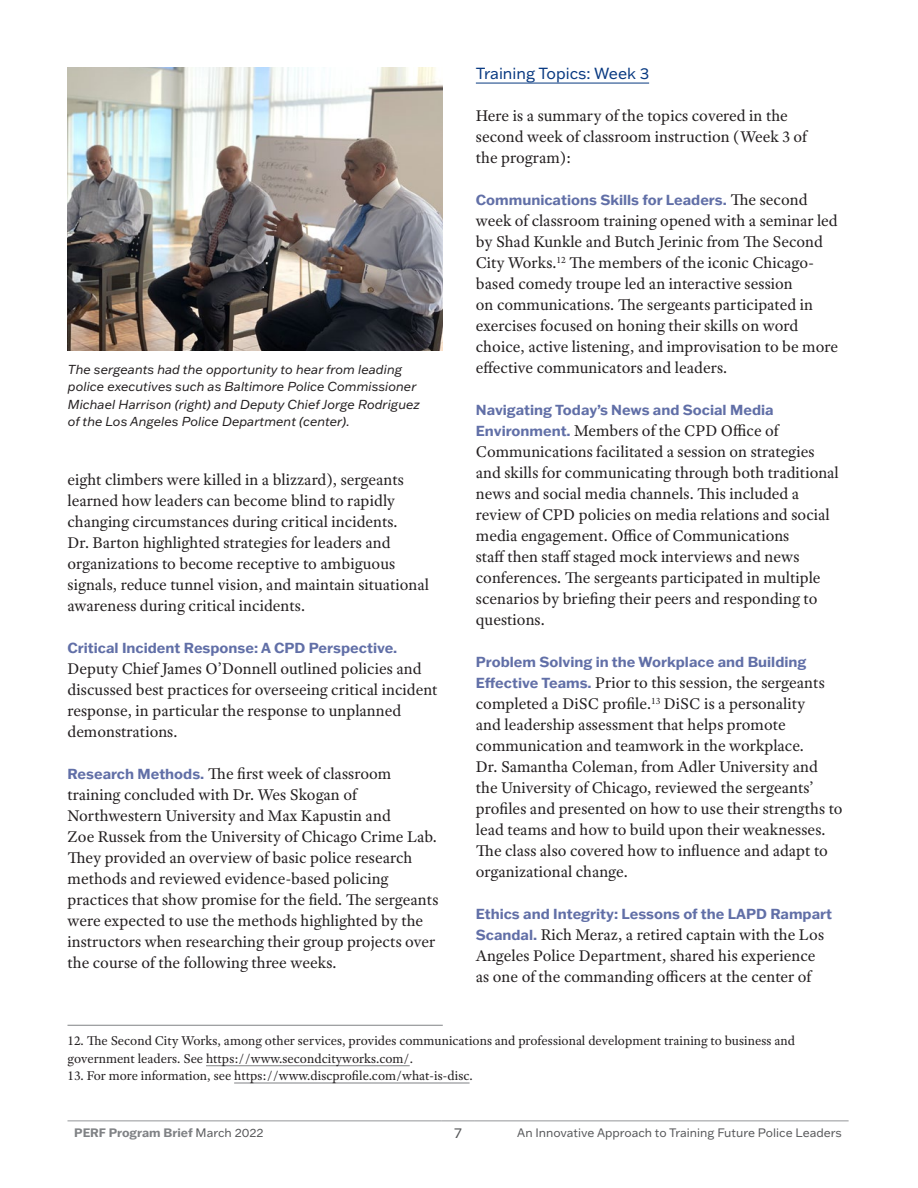
<style>
.page{position:relative;width:918px;height:1188px;background:#fff}
.page>*{position:absolute;margin:0;border:0;box-sizing:border-box;transform-origin:0 0}
.t1{font:16.5px/21px "Adobe Text Pro";color:#231f20}
.t2{font:15.75px "Franklin Gothic ATF";color:#083981}
.t3{font:700 14.25px "Franklin Gothic ATF";color:#616fa7}
.t4{font:14.25px "Franklin Gothic ATF";color:#57585a}
.footnote{font:13.5px/17.2px "Adobe Text Pro";color:#231f20}
.t5{font:italic 12.75px/17.2px "Franklin Gothic ATF";color:#231f20}
.t6{font:12px "Franklin Gothic ATF";color:#57585a}
.t7{font:700 12px "Franklin Gothic ATF";color:#808285}
.s1{font-family:"Franklin Gothic ATF";font-weight:700;font-size:14.25px;color:#616fa7}
.s2{font-family:"Adobe Text Pro";font-weight:400;font-size:16.5px;color:#231f20}
.s3{font-weight:400;color:#57585a}
</style>
<div class="page">
<hr style="left:68px;top:1120px;width:373px;height:1px;background:#939598">
<hr style="left:441px;top:1120px;width:34px;height:1px;background:#939598">
<hr style="left:475px;top:1120px;width:374px;height:1px;background:#939598">
<hr style="left:68px;top:1025px;width:375px;height:1px;background:#808285">
<hr style="left:206px;top:1065px;width:204px;height:1px;background:#808285">
<hr style="left:234px;top:1083px;width:236px;height:1px;background:#808285">
<hr style="left:476px;top:83px;width:173px;height:1px;background:#083981">
<img style="left:68px;top:68px;width:374px;height:283px">
<p class="t5" style="left:68px;top:361px;width:354px">The sergeants had the opportunity to hear from leading police executives such as Baltimore Police Commissioner Michael Harrison (right) and Deputy Chief Jorge Rodriguez of the Los Angeles Police Department (center).</p>
<p class="t1" style="left:68px;top:469px;width:363px">eight climbers were killed in a blizzard), sergeants learned how leaders can become blind to rapidly changing circumstances during critical incidents.<br>Dr. Barton highlighted strategies for leaders and organizations to become receptive to ambiguous signals, reduce tunnel vision, and maintain situational awareness during critical incidents.</p>
<p class="t3" style="left:68px;top:638px;width:331px">Critical Incident Response: A CPD Perspective.</p>
<p class="t1" style="left:68px;top:658px;width:372px">Deputy Chief James O’Donnell outlined policies and discussed best practices for overseeing critical incident response, in particular the response to unplanned demonstrations.</p>
<p class="t1" style="left:68px;top:763px;width:372px"><span class="s1">Research Methods.</span> The first week of classroom training concluded with Dr. Wes Skogan of Northwestern University and Max Kapustin and<br>Zoe Russek from the University of Chicago Crime Lab.<br>They provided an overview of basic police research methods and reviewed evidence-based policing practices that show promise for the field. The sergeants were expected to use the methods highlighted by the instructors when researching their group projects over the course of the following three weeks.</p>
<p class="t2" style="left:476px;top:63px;width:175px">Training Topics: Week 3</p>
<p class="t1" style="left:476px;top:105px;width:333px">Here is a summary of the topics covered in the second week of classroom instruction (Week 3 of the program):</p>
<p class="t3" style="left:476px;top:191px;width:333px">Communications Skills for Leaders. <span class="s2">The second</span></p>
<p class="t1" style="left:476px;top:210px;width:364px">week of classroom training opened with a seminar led by Shad Kunkle and Butch Jerinic from The Second City Works.<sup>12</sup> The members of the iconic Chicago&shy;based comedy troupe led an interactive session<br>on communications. The sergeants participated in exercises focused on honing their skills on word choice, active listening, and improvisation to be more effective communicators and leaders.</p>
<p class="t3" style="left:476px;top:401px;width:299px">Navigating Today’s News and Social Media</p>
<p class="t1" style="left:476px;top:420px;width:364px"><span class="s1">Environment.</span> Members of the CPD Office of Communications facilitated a session on strategies and skills for communicating through both traditional news and social media channels. This included a review of CPD policies on media relations and social media engagement. Office of Communications<br>staff then staff staged mock interviews and news conferences. The sergeants participated in multiple scenarios by briefing their peers and responding to questions.</p>
<p class="t3" style="left:476px;top:653px;width:332px">Problem Solving in the Workplace and Building</p>
<p class="t1" style="left:476px;top:672px;width:368px"><span class="s1">Effective Teams.</span> Prior to this session, the sergeants completed a DiSC profile.<sup>13</sup> DiSC is a personality<br>and leadership assessment that helps promote communication and teamwork in the workplace.<br>Dr. Samantha Coleman, from Adler University and the University of Chicago, reviewed the sergeants’ profiles and presented on how to use their strengths to lead teams and how to build upon their weaknesses.<br>The class also covered how to influence and adapt to organizational change.</p>
<p class="t3" style="left:476px;top:905px;width:358px">Ethics and Integrity: Lessons of the LAPD Rampart</p>
<p class="t1" style="left:476px;top:924px;width:350px"><span class="s1">Scandal.</span> Rich Meraz, a retired captain with the Los<br>Angeles Police Department, shared his experience as one of the commanding officers at the center of</p>
<p class="footnote" style="left:68px;top:1032px;width:729px">12. The Second City Works, among other services, provides communications and professional development training to business and government leaders. See https://www.secondcityworks.com/.</p>
<p class="footnote" style="left:68px;top:1067px;width:407px">13. For more information, see https://www.discprofile.com/what-is-disc.</p>
<p class="t7" style="left:74px;top:1124px;width:191px">PERF Program Brief <span class="s3">March 2022</span></p>
<p class="t4" style="left:454px;top:1124px;width:9px">7</p>
<p class="t6" style="left:517px;top:1124px;width:326px">An Innovative Approach to Training Future Police Leaders</p>
</div>
